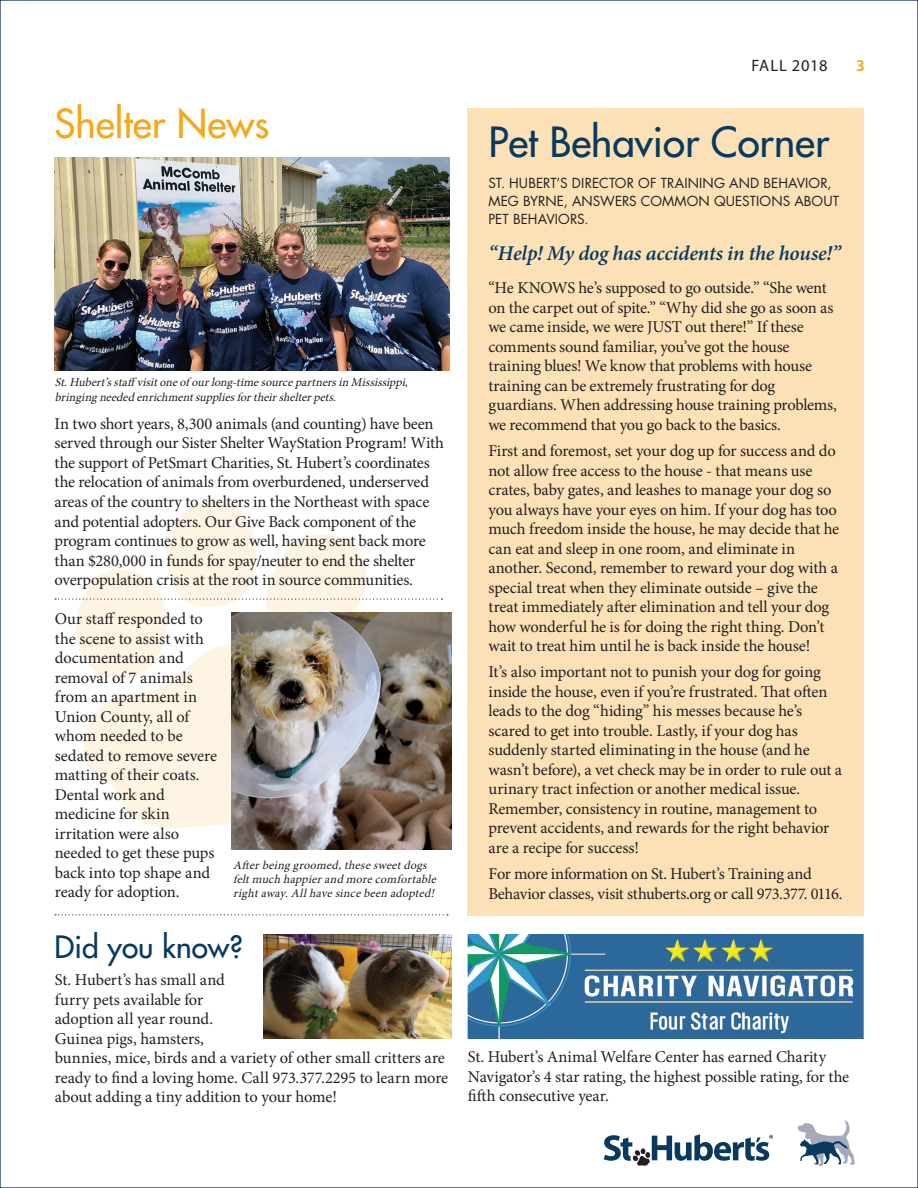
<style>
.page{position:relative;width:918px;height:1188px;background:#fff}
.page>*{position:absolute;margin:0;border:0;box-sizing:border-box;transform-origin:0 0}
.t1{font:40.5px "Futura";color:#083a5f}
.t2{font:39px "Futura";color:#f4a81c}
.t3{font:30px "Futura";color:#083a5f}
.t4{font:italic 600 21px "Minion Pro";letter-spacing:-.01em;color:#083a5f}
.t5{font:16.5px/19.5px "Minion Pro";letter-spacing:-.01em;color:#231f20}
.t6{font:16.5px "Myriad Pro";letter-spacing:.04em;color:#231f20}
.t7{font:600 16.5px "Myriad Pro";color:#f4a81c}
.t8{font:13.5px/18px "Futura";letter-spacing:.005em;color:#231f20}
.t9{font:italic 12px/14.4px "Minion Pro";color:#231f20}
</style>
<div class="page">
<svg style="left:84px;top:742px;width:147px;height:86px;fill:#fdf4e4"></svg>
<svg style="left:55px;top:501px;width:387px;height:241px"></svg>
<svg style="left:55px;top:914px;width:393px;height:1px"></svg>
<svg style="left:798px;top:1120px;width:57px;height:46px"></svg>
<img style="left:55px;top:158px;width:395px;height:213px">
<img style="left:263px;top:935px;width:188px;height:103px">
<div style="left:468px;top:108px;width:396px;height:807px;background:#fce1b6"></div>
<svg style="left:604px;top:1134px;width:169px;height:32px"></svg>
<img style="left:231px;top:612px;width:220px;height:237px">
<img style="left:468px;top:935px;width:396px;height:103px">
<h2 class="t2" style="left:55px;top:99px;width:217px">Shelter News</h2>
<p class="t9" style="left:55px;top:376px;width:358px">St.Hubert’sstaffvisitoneof ourlong-timesourcepartnersinMississippi, bringingneededenrichmentsuppliesfortheirshelterpets.</p>
<p class="t5" style="left:55px;top:414px;width:391px">In two short years, 8,300 animals (and counting) have been served through our Sister Shelter WayStation Program! With the support of PetSmart Charities, St. Hubert’s coordinates the relocation of animals from overburdened, underserved areas of the country to shelters in the Northeast with space and potential adopters. Our Give Back component of the program continues to grow as well, having sent back more than $280,000 in funds for spay/neuter to end the shelter overpopulation crisis at the root in source communities.</p>
<p class="t5" style="left:55px;top:609px;width:164px">Our staff responded to the scene to assist with documentation and removal of 7 animals from an apartment in<br>Union County, all of whom needed to be sedated to remove severe matting of their coats.<br>Dental work and medicine for skin irritation were also needed to get these pups back into top shape and ready for adoption.</p>
<p class="t9" style="left:233px;top:858px;width:208px">Afterbeinggroomed,thesesweetdogs feltmuch happierand morecomfortable rightaway.Allhavesincebeen adopted!</p>
<h3 class="t3" style="left:55px;top:928px;width:190px">Did you know?</h3>
<p class="t5" style="left:55px;top:970px;width:395px">St. Hubert’s has small and<br>furry pets available for<br>adoption all year round.<br>Guinea pigs, hamsters,<br>bunnies, mice, birds and a variety of other small critters are ready to find a loving home. Call 973.377.2295 to learn more about adding a tiny addition to your home!</p>
<p class="t6" style="left:752px;top:55px;width:78px">FALL 2018</p>
<p class="t7" style="left:856px;top:55px;width:10px">3</p>
<h1 class="t1" style="left:489px;top:116px;width:342px">Pet Behavior Corner</h1>
<p class="t8" style="left:489px;top:174px;width:352px">ST. HUBERT’S DIRECTOR OF TRAINING AND BEHAVIOR,<br>MEG BYRNE, ANSWERS COMMON QUESTIONS ABOUT<br>PET BEHAVIORS.</p>
<p class="t4" style="left:489px;top:239px;width:354px">“Help! My dog has accidents in the house!”</p>
<p class="t5" style="left:489px;top:278px;width:350px">“He KNOWS he’s supposed to go outside.” “She went on the carpet out of spite.” “Why did she go as soon as we came inside, we were JUST out there!” If these comments sound familiar, you’ve got the house training blues! We know that problems with house training can be extremely frustrating for dog guardians. When addressing house training problems, we recommend that you go back to the basics.</p>
<p class="t5" style="left:489px;top:441px;width:352px">First and foremost, set your dog up for success and do not allow free access to the house - that means use crates, baby gates, and leashes to manage your dog so you always have your eyes on him. If your dog has too much freedom inside the house, he may decide that he can eat and sleep in one room, and eliminate in another. Second, remember to reward your dog with a special treat when they eliminate outside – give the treat immediately after elimination and tell your dog how wonderful he is for doing the right thing. Don’t wait to treat him until he is back inside the house!</p>
<p class="t5" style="left:489px;top:662px;width:355px">It’s also important not to punish your dog for going inside the house, even if you’re frustrated. That often leads to the dog “hiding” his messes because he’s scared to get into trouble. Lastly, if your dog has suddenly started eliminating in the house (and he wasn’t before), a vet check may be in order to rule out a urinary tract infection or another medical issue.<br>Remember, consistency in routine, management to prevent accidents, and rewards for the right behavior are a recipe for success!</p>
<p class="t5" style="left:489px;top:864px;width:355px">For more information on St. Hubert’s Training and<br>Behavior classes, visit sthuberts.org or call 973.377. 0116.</p>
<p class="t5" style="left:468px;top:1047px;width:383px">St. Hubert’s Animal Welfare Center has earned Charity<br>Navigator’s 4 star rating, the highest possible rating, for the fifth consecutive year.</p>
</div>
